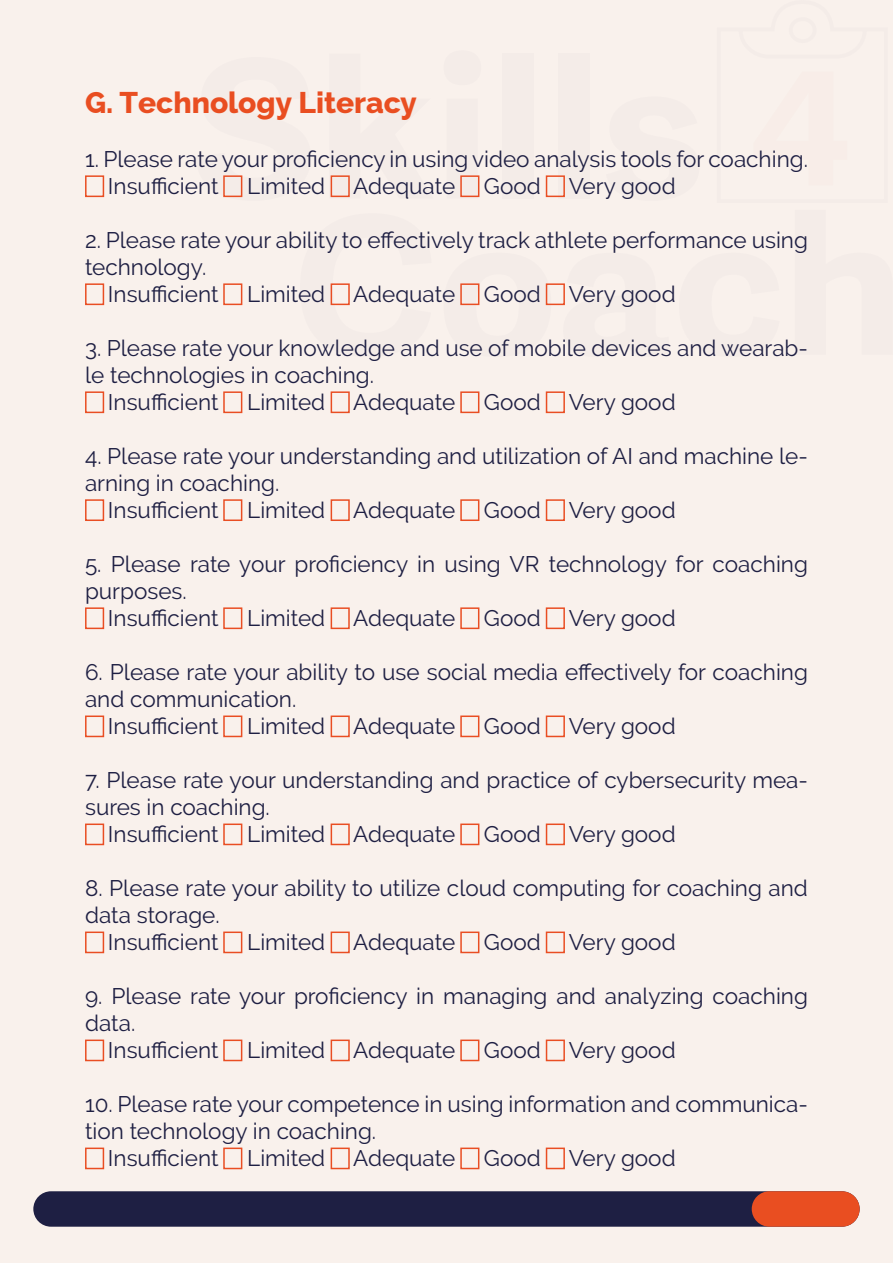
<style>
.page{position:relative;width:893px;height:1263px;background:#f9f1ec}
.page>*{position:absolute;margin:0;border:0;box-sizing:border-box;transform-origin:0 0}
.t1{font:700 192.3px "Adelle Sans Devanagari";letter-spacing:-.005em;color:#1e1f43;scale:1.08 1}
.t2{font:800 30px "Raleway";color:#e94e21}
.t3{font:22.5px/27px "Raleway";color:#1e1f43}
</style>
<div class="page">
<svg style="left:460px;top:175px;width:20px;height:23px"></svg>
<div style="left:502px;top:53px;width:32px;height:146px;background:#f4ece8"></div>
<div style="left:558px;top:53px;width:31px;height:146px;background:#f4ece8"></div>
<div style="left:33px;top:1191px;width:827px;height:36px;background:#1e1f43;border-radius:18px"></div>
<div style="left:752px;top:1191px;width:108px;height:36px;background:#e94e21;border-radius:18px"></div>
<div style="left:85px;top:715px;width:19px;height:22px;border:2px solid #e94e23"></div>
<div style="left:331px;top:715px;width:19px;height:22px;border:2px solid #e94e23"></div>
<div style="left:460px;top:715px;width:19px;height:22px;border:2px solid #e94e23"></div>
<div style="left:546px;top:715px;width:19px;height:22px;border:2px solid #e94e23"></div>
<div style="left:223px;top:715px;width:19px;height:22px;border:2px solid #e94e23"></div>
<div style="left:85px;top:931px;width:19px;height:22px;border:2px solid #e94e23"></div>
<div style="left:331px;top:931px;width:19px;height:22px;border:2px solid #e94e23"></div>
<div style="left:460px;top:931px;width:19px;height:22px;border:2px solid #e94e23"></div>
<div style="left:546px;top:931px;width:19px;height:22px;border:2px solid #e94e23"></div>
<div style="left:223px;top:931px;width:19px;height:22px;border:2px solid #e94e23"></div>
<div style="left:85px;top:1147px;width:19px;height:22px;border:2px solid #e94e23"></div>
<div style="left:331px;top:1147px;width:19px;height:22px;border:2px solid #e94e23"></div>
<div style="left:460px;top:1147px;width:19px;height:22px;border:2px solid #e94e23"></div>
<div style="left:546px;top:1147px;width:19px;height:22px;border:2px solid #e94e23"></div>
<div style="left:223px;top:1147px;width:19px;height:22px;border:2px solid #e94e23"></div>
<div style="left:85px;top:823px;width:19px;height:22px;border:2px solid #e94e23"></div>
<div style="left:331px;top:823px;width:19px;height:22px;border:2px solid #e94e23"></div>
<div style="left:460px;top:823px;width:19px;height:22px;border:2px solid #e94e23"></div>
<div style="left:546px;top:823px;width:19px;height:22px;border:2px solid #e94e23"></div>
<div style="left:223px;top:823px;width:19px;height:22px;border:2px solid #e94e23"></div>
<div style="left:85px;top:1039px;width:19px;height:22px;border:2px solid #e94e23"></div>
<div style="left:331px;top:1039px;width:19px;height:22px;border:2px solid #e94e23"></div>
<div style="left:460px;top:1039px;width:19px;height:22px;border:2px solid #e94e23"></div>
<div style="left:546px;top:1039px;width:19px;height:22px;border:2px solid #e94e23"></div>
<div style="left:223px;top:1039px;width:19px;height:22px;border:2px solid #e94e23"></div>
<div style="left:85px;top:175px;width:19px;height:22px;border:2px solid #e94e23"></div>
<div style="left:331px;top:175px;width:19px;height:22px;border:2px solid #e94e23"></div>
<div style="left:460px;top:175px;width:19px;height:22px;border:2px solid #e94e23"></div>
<div style="left:546px;top:175px;width:19px;height:22px;border:2px solid #e94e23"></div>
<div style="left:223px;top:175px;width:19px;height:22px;border:2px solid #e94e23"></div>
<div style="left:85px;top:391px;width:19px;height:22px;border:2px solid #e94e23"></div>
<div style="left:331px;top:391px;width:19px;height:22px;border:2px solid #e94e23"></div>
<div style="left:460px;top:391px;width:19px;height:22px;border:2px solid #e94e23"></div>
<div style="left:546px;top:391px;width:19px;height:22px;border:2px solid #e94e23"></div>
<div style="left:223px;top:391px;width:19px;height:22px;border:2px solid #e94e23"></div>
<div style="left:85px;top:499px;width:19px;height:22px;border:2px solid #e94e23"></div>
<div style="left:331px;top:499px;width:19px;height:22px;border:2px solid #e94e23"></div>
<div style="left:460px;top:499px;width:19px;height:22px;border:2px solid #e94e23"></div>
<div style="left:546px;top:499px;width:19px;height:22px;border:2px solid #e94e23"></div>
<div style="left:223px;top:499px;width:19px;height:22px;border:2px solid #e94e23"></div>
<div style="left:85px;top:607px;width:19px;height:22px;border:2px solid #e94e23"></div>
<div style="left:331px;top:607px;width:19px;height:22px;border:2px solid #e94e23"></div>
<div style="left:460px;top:607px;width:19px;height:22px;border:2px solid #e94e23"></div>
<div style="left:546px;top:607px;width:19px;height:22px;border:2px solid #e94e23"></div>
<div style="left:223px;top:607px;width:19px;height:22px;border:2px solid #e94e23"></div>
<div style="left:85px;top:283px;width:19px;height:22px;border:2px solid #e94e23"></div>
<div style="left:331px;top:283px;width:19px;height:22px;border:2px solid #e94e23"></div>
<div style="left:460px;top:283px;width:19px;height:22px;border:2px solid #e94e23"></div>
<div style="left:546px;top:283px;width:19px;height:22px;border:2px solid #e94e23"></div>
<div style="left:223px;top:283px;width:19px;height:22px;border:2px solid #e94e23"></div>
<h2 class="t2" style="left:85px;top:86px;width:333px">G. Technology Literacy</h2>
<p class="t3" style="left:108px;top:146px;width:701px;text-indent:-23px">1. Please rate your proficiency in using video analysis tools for coaching.<br>Insufficient</p>
<p class="t3" style="left:247px;top:173px;width:209px">Limited Adequate</p>
<p class="t3" style="left:484px;top:173px;width:193px">Good Very good</p>
<p class="t3" style="left:85px;top:227px;width:724px">2. Please rate your ability to effectively track athlete performance using</p>
<p class="t3" style="left:85px;top:254px;width:123px">technology.</p>
<p class="t3" style="left:108px;top:281px;width:112px">Insufficient</p>
<p class="t3" style="left:247px;top:281px;width:209px">Limited Adequate</p>
<p class="t3" style="left:484px;top:281px;width:193px">Good Very good</p>
<p class="t3" style="left:85px;top:335px;width:724px">3. Please rate your knowledge and use of mobile devices and wearab-</p>
<p class="t3" style="left:85px;top:362px;width:291px">le technologies in coaching.</p>
<p class="t3" style="left:108px;top:389px;width:112px">Insufficient</p>
<p class="t3" style="left:247px;top:389px;width:209px">Limited Adequate</p>
<p class="t3" style="left:484px;top:389px;width:193px">Good Very good</p>
<p class="t3" style="left:85px;top:443px;width:724px">4. Please rate your understanding and utilization of AI and machine le-</p>
<p class="t3" style="left:85px;top:470px;width:196px">arning in coaching.</p>
<p class="t3" style="left:108px;top:497px;width:112px">Insufficient</p>
<p class="t3" style="left:247px;top:497px;width:209px">Limited Adequate</p>
<p class="t3" style="left:484px;top:497px;width:193px">Good Very good</p>
<p class="t3" style="left:85px;top:551px;width:724px">5. Please rate your proficiency in using VR technology for coaching</p>
<p class="t3" style="left:85px;top:578px;width:103px">purposes.</p>
<p class="t3" style="left:108px;top:605px;width:112px">Insufficient</p>
<p class="t3" style="left:247px;top:605px;width:209px">Limited Adequate</p>
<p class="t3" style="left:484px;top:605px;width:193px">Good Very good</p>
<p class="t3" style="left:85px;top:659px;width:724px">6. Please rate your ability to use social media effectively for coaching</p>
<p class="t3" style="left:85px;top:686px;width:213px">and communication.</p>
<p class="t3" style="left:108px;top:713px;width:112px">Insufficient</p>
<p class="t3" style="left:247px;top:713px;width:209px">Limited Adequate</p>
<p class="t3" style="left:484px;top:713px;width:193px">Good Very good</p>
<p class="t3" style="left:85px;top:767px;width:724px">7. Please rate your understanding and practice of cybersecurity mea-</p>
<p class="t3" style="left:85px;top:794px;width:186px">sures in coaching.</p>
<p class="t3" style="left:108px;top:821px;width:112px">Insufficient</p>
<p class="t3" style="left:247px;top:821px;width:209px">Limited Adequate</p>
<p class="t3" style="left:484px;top:821px;width:193px">Good Very good</p>
<p class="t3" style="left:85px;top:875px;width:724px">8. Please rate your ability to utilize cloud computing for coaching and</p>
<p class="t3" style="left:85px;top:902px;width:136px">data storage.</p>
<p class="t3" style="left:108px;top:929px;width:112px">Insufficient</p>
<p class="t3" style="left:247px;top:929px;width:209px">Limited Adequate</p>
<p class="t3" style="left:484px;top:929px;width:193px">Good Very good</p>
<p class="t3" style="left:85px;top:983px;width:724px">9. Please rate your proficiency in managing and analyzing coaching</p>
<p class="t3" style="left:85px;top:1010px;width:52px">data.</p>
<p class="t3" style="left:108px;top:1037px;width:112px">Insufficient</p>
<p class="t3" style="left:247px;top:1037px;width:209px">Limited Adequate</p>
<p class="t3" style="left:484px;top:1037px;width:193px">Good Very good</p>
<p class="t3" style="left:85px;top:1091px;width:724px">10. Please rate your competence in using information and communica-</p>
<p class="t3" style="left:85px;top:1118px;width:293px">tion technology in coaching.</p>
<p class="t3" style="left:108px;top:1145px;width:112px">Insufficient</p>
<p class="t3" style="left:247px;top:1145px;width:209px">Limited Adequate</p>
<p class="t3" style="left:484px;top:1145px;width:193px">Good Very good</p>
<h1 class="t1" style="left:292px;top:176px;width:568px">Coach</h1>
</div>
